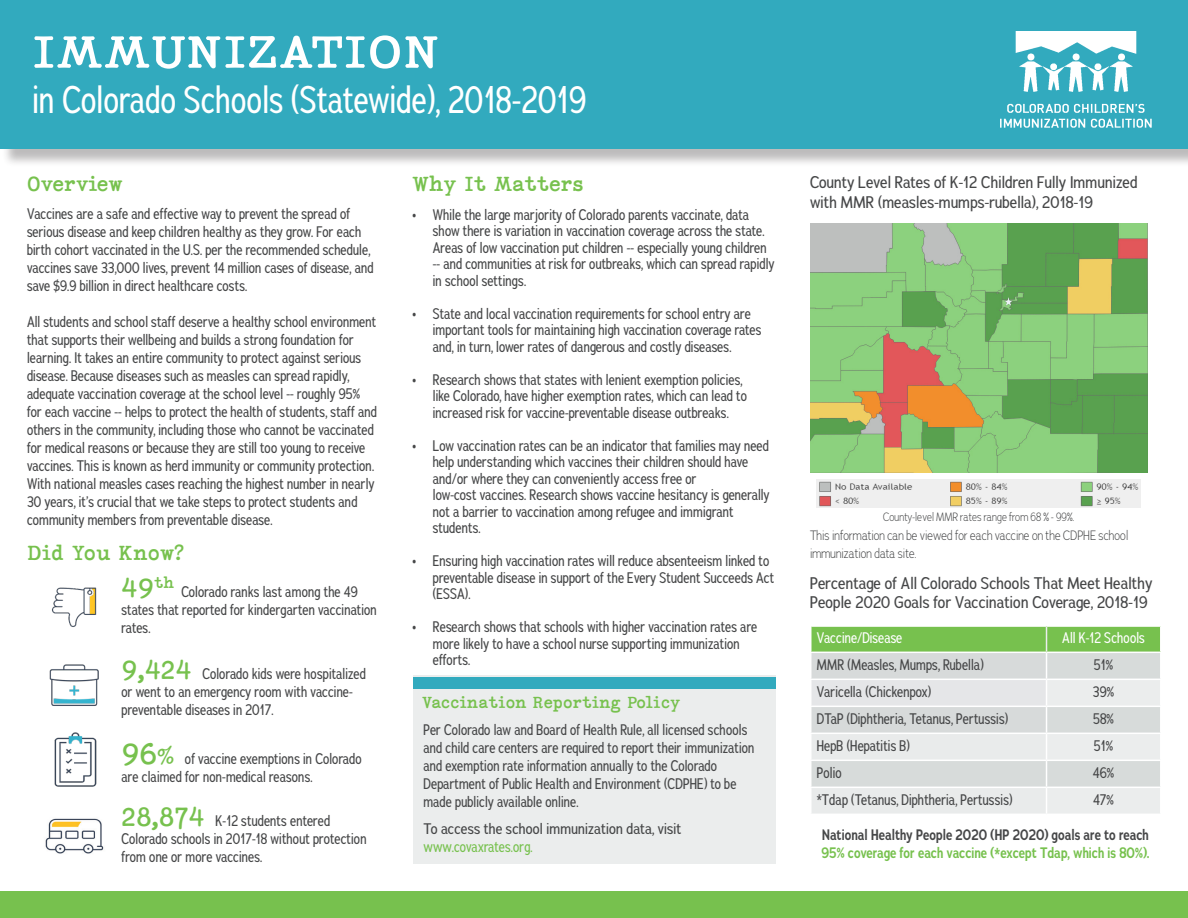
<style>
.page{position:relative;width:1188px;height:918px;background:#fff}
.page>*{position:absolute;margin:0;border:0;box-sizing:border-box;transform-origin:0 0}
.t1{font:46.5px "Coronette";letter-spacing:.015em;color:#fff;scale:1.15 1}
.t2{font:37.5px "Adrianna Condensed";color:#fff}
.t3{font:27px "Coronette";color:#77c14e}
.t4{font:21px "Coronette";color:#77c14e}
.t5{font:16.5px/19.8px "Adrianna Condensed";color:#464748;scale:1.1 1}
.t6{font:16.5px "Coronette";color:#77c14e}
.t7{font:15px/18px "Adrianna Condensed";color:#464748}
.t8{font:600 15px/18px "Adrianna Condensed";color:#77c14e}
.t9{font:15px/18px "Adrianna Condensed";color:#464748;scale:1.1 1}
.t10{font:15px "Adrianna Condensed";color:#fff}
.t11{font:300 13.5px/18px "Adrianna Condensed";color:#464748}
.t12{font:300 12px "Adrianna Condensed";color:#464748}
.s1{font-family:"Coronette";font-size:27px;color:#77c14e}
.s2{font-family:"Coronette";font-size:30px;color:#77c14e}
.s3{color:#77c14e}
.s4{color:#464748}
</style>
<div class="page">
<div style="left:2px;top:3px;width:1186px;height:164px;background:#231f20;opacity:.3"></div>
<div style="left:0;top:0;width:1188px;height:148px;background:#32aabe"></div>
<img style="left:1000px;top:31px;width:152px;height:97px">
<div style="left:0;top:891px;width:1188px;height:27px;background:#77c14e"></div>
<img style="left:810px;top:223px;width:338px;height:249px">
<img style="left:54px;top:732px;width:43px;height:55px">
<img style="left:45px;top:818px;width:59px;height:36px">
<img style="left:52px;top:587px;width:45px;height:40px">
<img style="left:49px;top:664px;width:50px;height:42px">
<svg style="left:811px;top:627px;width:350px;height:187px;background:#d3dfd0"></svg>
<svg style="left:1004px;top:298px;width:8px;height:7px"></svg>
<div style="left:413px;top:675px;width:362px;height:189px;background:#ebeded"></div>
<div style="left:413px;top:677px;width:362px;height:11px;background:#32aabe"></div>
<img style="left:816px;top:480px;width:324px;height:28px">
<p class="t1" style="left:33px;top:24px;width:356px">IMMUNIZATION</p>
<p class="t2" style="left:32px;top:75px;width:556px">in Colorado Schools (Statewide), 2018-2019</p>
<p class="t4" style="left:27px;top:171px;width:97px">Overview</p>
<p class="t7" style="left:27px;top:205px;width:348px">Vaccines are a safe and effective way to prevent the spread of serious disease and keep children healthy as they grow. For each birth cohort vaccinated in the U.S. per the recommended schedule, vaccines save 33,000 lives, prevent 14 million cases of disease, and save $9.9 billion in direct healthcare costs.</p>
<p class="t7" style="left:27px;top:313px;width:352px">All students and school staff deserve a healthy school environment that supports their wellbeing and builds a strong foundation for learning. It takes an entire community to protect against serious disease. Because diseases such as measles can spread rapidly, adequate vaccination coverage at the school level -- roughly 95% for each vaccine -- helps to protect the health of students, staff and others in the community, including those who cannot be vaccinated for medical reasons or because they are still too young to receive vaccines. This is known as herd immunity or community protection.<br>With national measles cases reaching the highest number in nearly 30 years, it’s crucial that we take steps to protect students and community members from preventable disease.</p>
<p class="t4" style="left:27px;top:541px;width:158px">Did You Know?</p>
<p class="t3" style="left:122px;top:571px;width:54px">49<sup>th</sup></p>
<p class="t7" style="left:122px;top:582px;width:257px;text-indent:60px">Colorado ranks last among the 49 states that reported for kindergarten vaccination rates.</p>
<p class="t7" style="left:122px;top:665px;width:246px"><span class="s1">9,424</span> Colorado kids were hospitalized or went to an emergency room with vaccine&shy;preventable diseases in 2017.</p>
<p class="t7" style="left:122px;top:750px;width:242px"><span class="s2">96</span><span class="s1">%</span> of vaccine exemptions in Colorado are claimed for non-medical reasons.</p>
<p class="t7" style="left:122px;top:811px;width:247px"><span class="s1">28,874</span> K-12 students entered<br>Colorado schools in 2017-18 without protection from one or more vaccines.</p>
<p class="t4" style="left:413px;top:171px;width:172px">Why It Matters</p>
<p class="t7" style="left:433px;top:206px;width:343px;line-height:16.5px;text-indent:-20px">• While the large marjority of Colorado parents vaccinate, data show there is variation in vaccination coverage across the state.<br>Areas of low vaccination put children -- especially young children -- and communities at risk for outbreaks, which can spread rapidly in school settings.</p>
<p class="t7" style="left:433px;top:305px;width:330px;line-height:16.5px;text-indent:-20px">• State and local vaccination requirements for school entry are important tools for maintaining high vaccination coverage rates and, in turn, lower rates of dangerous and costly diseases.</p>
<p class="t7" style="left:433px;top:371px;width:316px;line-height:16.5px;text-indent:-20px">• Research shows that states with lenient exemption policies, like Colorado, have higher exemption rates, which can lead to increased risk for vaccine-preventable disease outbreaks.</p>
<p class="t7" style="left:433px;top:437px;width:339px;line-height:16.5px;text-indent:-20px">• Low vaccination rates can be an indicator that families may need help understanding which vaccines their children should have and/or where they can conveniently access free or<br>low-cost vaccines. Research shows vaccine hesitancy is generally not a barrier to vaccination among refugee and immigrant students.</p>
<p class="t7" style="left:433px;top:553px;width:343px;line-height:16.5px;text-indent:-20px">• Ensuring high vaccination rates will reduce absenteeism linked to preventable disease in support of the Every Student Succeeds Act (ESSA).</p>
<p class="t7" style="left:433px;top:619px;width:326px;line-height:16.5px;text-indent:-20px">• Research shows that schools with higher vaccination rates are more likely to have a school nurse supporting immunization efforts.</p>
<p class="t6" style="left:422px;top:692px;width:260px">Vaccination Reporting Policy</p>
<p class="t7" style="left:423px;top:720px;width:333px">Per Colorado law and Board of Health Rule, all licensed schools and child care centers are required to report their immunization and exemption rate information annually to the Colorado Department of Public Health and Environment (CDPHE) to be made publicly available online.</p>
<p class="t9" style="left:423px;top:820px;width:236px">To access the school immunization data, visit <span class="s3">www.covaxrates.org.</span></p>
<p class="t5" style="left:810px;top:172px;width:299px">County Level Rates of K-12 Children Fully Immunized with MMR (measles-mumps-rubella), 2018-19</p>
<p class="t12" style="left:883px;top:510px;width:193px">County-level MMR rates range from 68 % - 99%.</p>
<p class="t11" style="left:810px;top:526px;width:320px">This information can be viewed for each vaccine on the CDPHE school immunization data site.</p>
<p class="t5" style="left:810px;top:573px;width:313px">Percentage of All Colorado Schools That Meet Healthy<br>People 2020 Goals for Vaccination Coverage, 2018-19</p>
<p class="t10" style="left:817px;top:628px;width:87px">Vaccine/Disease</p>
<p class="t10" style="left:1062px;top:628px;width:84px">All K-12 Schools</p>
<p class="t7" style="left:817px;top:655px;width:169px">MMR (Measles, Mumps, Rubella)</p>
<p class="t7" style="left:1094px;top:655px;width:21px">51%</p>
<p class="t7" style="left:817px;top:682px;width:116px">Varicella (Chickenpox)</p>
<p class="t7" style="left:1093px;top:682px;width:23px">39%</p>
<p class="t7" style="left:817px;top:709px;width:193px">DTaP (Diphtheria, Tetanus, Pertussis)</p>
<p class="t7" style="left:1093px;top:709px;width:23px">58%</p>
<p class="t7" style="left:817px;top:736px;width:95px">HepB (Hepatitis B)</p>
<p class="t7" style="left:1094px;top:736px;width:21px">51%</p>
<p class="t7" style="left:817px;top:763px;width:27px">Polio</p>
<p class="t7" style="left:1093px;top:763px;width:23px">46%</p>
<p class="t7" style="left:817px;top:790px;width:197px">*Tdap (Tetanus, Diphtheria, Pertussis)</p>
<p class="t7" style="left:1093px;top:790px;width:23px">47%</p>
<p class="t8" style="left:821px;top:826px;width:330px"><span class="s4">National Healthy People 2020 (HP 2020) goals are to reach<br></span>95% coverage for each vaccine (*except Tdap, which is 80%).</p>
</div>
